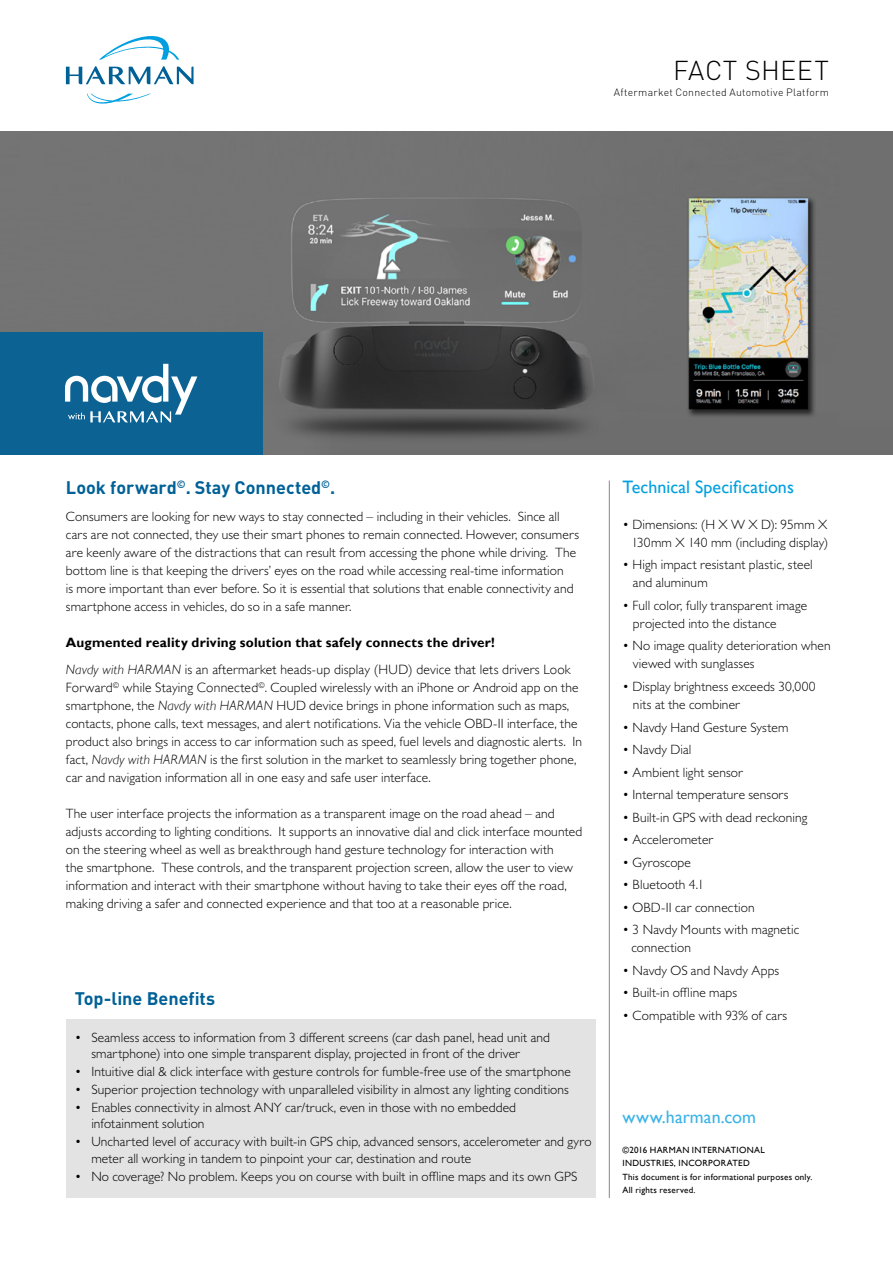
<style>
.page{position:relative;width:893px;height:1263px;background:#fff}
.page>*{position:absolute;margin:0;border:0;box-sizing:border-box;transform-origin:0 0}
.t1{font:300 27px "DIN Pro";letter-spacing:.015em;color:#000}
.t2{font:700 18px "DIN Pro";color:#006197}
.t3{font:18px "Gill Sans";color:#00a0e0}
.t4{font:18px "Gill Sans";letter-spacing:.005em;color:#3ab3e7}
.t5{font:300 13.5px/18px "Gill Sans MT Pro";letter-spacing:.01em;color:#000}
.t6{font:300 13.5px/27px "Gill Sans";letter-spacing:.015em;color:#000}
.t7{font:300 10.5px "DIN Pro";letter-spacing:.025em;color:#000}
.t8{font:9px/13.5px "Gill Sans";letter-spacing:.025em;color:#000}
.s1{font-weight:700}
.s2{font-style:italic}
.s3{font-family:"Gill Sans"}
.s4{font-family:"Gill Sans";font-style:italic}
</style>
<div class="page">
<img style="left:0;top:132px;width:893px;height:322px">
<svg style="left:99px;top:36px;width:80px;height:24px"></svg>
<svg style="left:87px;top:94px;width:63px;height:10px"></svg>
<svg style="left:66px;top:66px;width:128px;height:18px"></svg>
<div style="left:66px;top:1019px;width:530px;height:179px;background:#e3e3e3"></div>
<hr style="left:609px;top:480px;width:1px;height:718px;background:#878787">
<div style="left:0;top:332px;width:262px;height:122px;background:#0b6293"></div>
<svg style="left:65px;top:364px;width:132px;height:58px"></svg>
<h1 class="t1" style="left:673px;top:49px;width:158px">FACT SHEET</h1>
<p class="t7" style="left:614px;top:84px;width:217px">Aftermarket Connected Automotive Platform</p>
<h2 class="t2" style="left:66px;top:473px;width:271px">Look forward<sup>©</sup>. Stay Connected<sup>©</sup>.</h2>
<p class="t5" style="left:66px;top:507px;width:515px">Consumers are looking for new ways to stay connected – including in their vehicles. Since all cars are not connected, they use their smart phones to remain connected. However, consumers are keenly aware of the distractions that can result from accessing the phone while driving. The bottom line is that keeping the drivers’ eyes on the road while accessing real-time information<br>is more important than ever before. So it is essential that solutions that enable connectivity and smartphone access in vehicles, do so in a safe manner.</p>
<p class="t6" style="left:66px;top:629px;width:506px"><span class="s1">Augmented reality driving solution that safely connects the driver!<br></span><span class="s2">Navdy with HARMAN</span> is an aftermarket heads-up display (HUD) device that lets drivers Look</p>
<p class="t5" style="left:66px;top:678px;width:518px"><span class="s3">Forward</span><sup>©</sup> <span class="s3">while Staying Connected</span><sup>©</sup><span class="s3">.</span> Coupled wirelessly with an iPhone or Android app on the smartphone, the <span class="s4">Navdy with HARMAN</span> HUD device brings in phone information such as maps, contacts, phone calls, text messages, and alert notifications. Via the vehicle OBD-II interface, the product also brings in access to car information such as speed, fuel levels and diagnostic alerts. In fact, <span class="s4">Navdy with HARMAN</span> is the first solution in the market to seamlessly bring together phone, car and navigation information all in one easy and safe user interface.</p>
<p class="t5" style="left:66px;top:804px;width:518px">The user interface projects the information as a transparent image on the road ahead – and adjusts according to lighting conditions. It supports an innovative dial and click interface mounted on the steering wheel as well as breakthrough hand gesture technology for interaction with<br>the smartphone. These controls, and the transparent projection screen, allow the user to view information and interact with their smartphone without having to take their eyes off the road, making driving a safer and connected experience and that too at a reasonable price.</p>
<h2 class="t2" style="left:75px;top:983px;width:142px">Top-line Benefits</h2>
<p class="t5" style="left:91px;top:1029px;width:460px;line-height:16.2px;text-indent:-16px">• Seamless access to information from 3 different screens (car dash panel, head unit and smartphone) into one simple transparent display, projected in front of the driver</p>
<p class="t5" style="left:75px;top:1062px;width:497px">• Intuitive dial &amp; click interface with gesture controls for fumble-free use of the smartphone</p>
<p class="t5" style="left:75px;top:1080px;width:496px">• Superior projection technology with unparalleled visibility in almost any lighting conditions</p>
<p class="t5" style="left:91px;top:1099px;width:426px;line-height:16.2px;text-indent:-16px">• Enables connectivity in almost ANY car/truck, even in those with no embedded infotainment solution</p>
<p class="t5" style="left:91px;top:1133px;width:502px;line-height:16.2px;text-indent:-16px">• Uncharted level of accuracy with built-in GPS chip, advanced sensors, accelerometer and gyro meter all working in tandem to pinpoint your car, destination and route</p>
<p class="t5" style="left:75px;top:1167px;width:504px">• No coverage? No problem. Keeps you on course with built in offline maps and its own GPS</p>
<h2 class="t3" style="left:622px;top:476px;width:173px">Technical Specifications</h2>
<p class="t5" style="left:622px;top:515px;width:207px;text-align:right">• Dimensions: (H X W X D): 95mm X<br>130mm X 140 mm (including display)</p>
<p class="t5" style="left:633px;top:556px;width:181px;text-indent:-11px">• High impact resistant plastic, steel and aluminum</p>
<p class="t5" style="left:633px;top:596px;width:176px;text-indent:-11px">• Full color, fully transparent image projected into the distance</p>
<p class="t5" style="left:633px;top:637px;width:199px;text-indent:-11px">• No image quality deterioration when viewed with sunglasses</p>
<p class="t5" style="left:633px;top:677px;width:184px;text-indent:-11px">• Display brightness exceeds 30,000 nits at the combiner</p>
<p class="t5" style="left:622px;top:718px;width:168px">• Navdy Hand Gesture System</p>
<p class="t5" style="left:622px;top:740px;width:70px">• Navdy Dial</p>
<p class="t5" style="left:622px;top:763px;width:122px">• Ambient light sensor</p>
<p class="t5" style="left:622px;top:785px;width:168px">• Internal temperature sensors</p>
<p class="t5" style="left:622px;top:808px;width:186px">• Built-in GPS with dead reckoning</p>
<p class="t5" style="left:622px;top:830px;width:93px">• Accelerometer</p>
<p class="t5" style="left:622px;top:853px;width:70px">• Gyroscope</p>
<p class="t5" style="left:622px;top:875px;width:83px">• Bluetooth 4.1</p>
<p class="t5" style="left:622px;top:898px;width:134px">• OBD-II car connection</p>
<p class="t5" style="left:631px;top:920px;width:169px;text-indent:-9px">• 3 Navdy Mounts with magnetic connection</p>
<p class="t5" style="left:622px;top:961px;width:158px">• Navdy OS and Navdy Apps</p>
<p class="t5" style="left:622px;top:983px;width:116px">• Built-in offline maps</p>
<p class="t5" style="left:622px;top:1006px;width:166px">• Compatible with 93% of cars</p>
<h2 class="t4" style="left:622px;top:1106px;width:135px">www.harman.com</h2>
<p class="t8" style="left:622px;top:1143px;width:192px">©2016 HARMAN INTERNATIONAL<br>INDUSTRIES, INCORPORATED<br>This document is for informational purposes only.<br>All rights reserved.</p>
</div>
